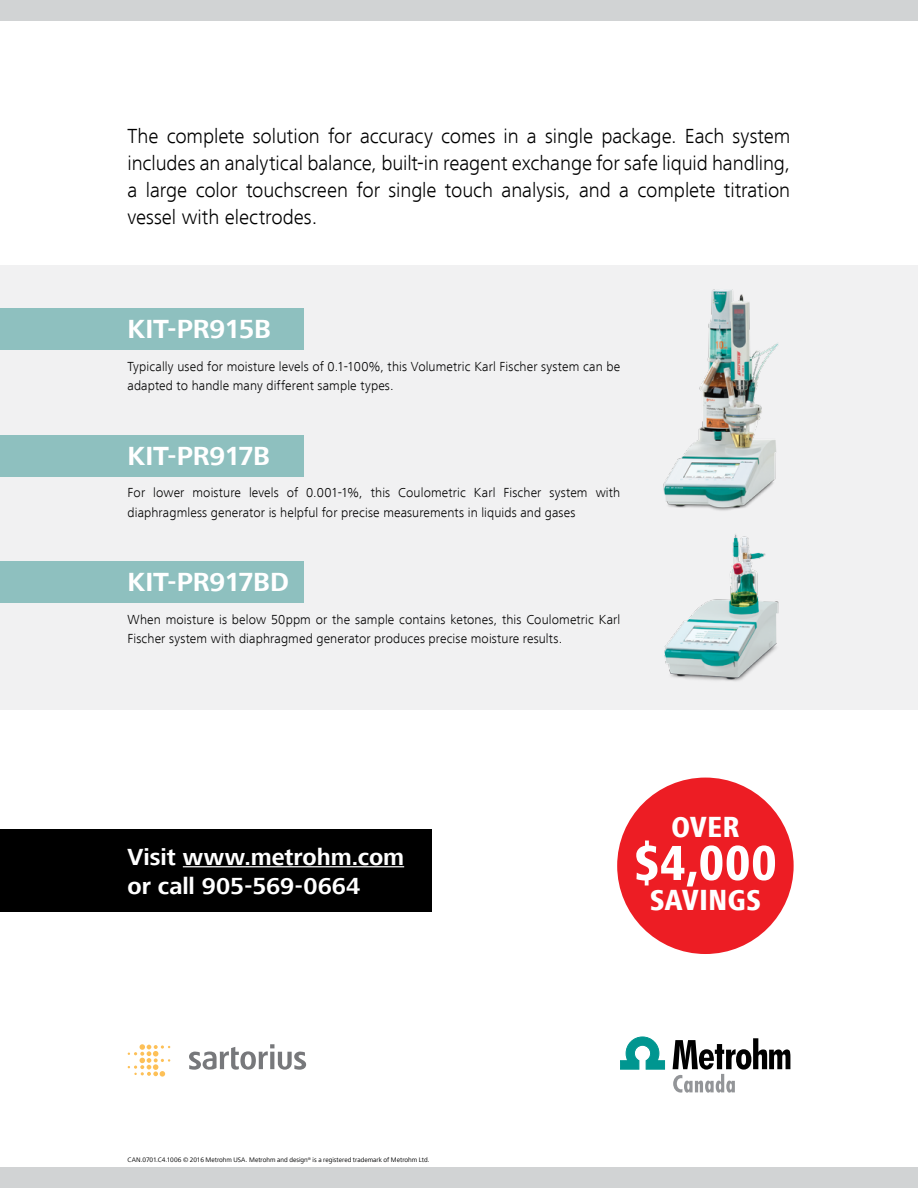
<style>
.page{position:relative;width:918px;height:1188px;background:#fff}
.page>*{position:absolute;margin:0;border:0;box-sizing:border-box;transform-origin:0 0}
.t1{font:800 condensed 51px "Frutiger Next LT";color:#fff}
.t2{font:800 condensed 30px "Frutiger Next LT";color:#fff}
.t3{font:700 27px "Frutiger Next LT";letter-spacing:-.01em;color:#fff}
.t4{font:700 24px/28.8px "Frutiger Next LT";letter-spacing:-.005em;color:#fff}
.t5{font:300 21px/27px "Frutiger Next LT";letter-spacing:-.005em;color:#000;text-align:justify}
.t6{font:300 13.5px/19.5px "Frutiger Next LT";letter-spacing:.01em;color:#000}
.t7{font:6.75px "Frutiger Next LT";color:#000}
</style>
<div class="page">
<div style="left:0;top:0;width:918px;height:21px;background:#d1d3d4"></div>
<div style="left:0;top:1167px;width:918px;height:21px;background:#d1d3d4"></div>
<div style="left:0;top:266px;width:918px;height:444px;background:#f1f1f2"></div>
<div style="left:0;top:435px;width:303px;height:41px;background:#8ec0bf"></div>
<div style="left:0;top:561px;width:303px;height:41px;background:#8ec0bf"></div>
<div style="left:0;top:308px;width:303px;height:42px;background:#8ec0bf"></div>
<svg style="left:620px;top:1037px;width:45px;height:32px"></svg>
<svg style="left:673px;top:1038px;width:117px;height:55px"></svg>
<div style="left:0;top:829px;width:432px;height:83px;background:#000"></div>
<hr style="left:183px;top:866px;width:221px;height:1px;background:#fff">
<svg style="left:189px;top:1044px;width:117px;height:26px"></svg>
<svg style="left:128px;top:1044px;width:42px;height:33px"></svg>
<img style="left:663px;top:289px;width:116px;height:222px">
<img style="left:664px;top:534px;width:115px;height:147px">
<div style="left:617px;top:778px;width:177px;height:176px;background:#ed1d24;border-radius:50%"></div>
<p class="t5" style="left:128px;top:122px;width:664px">The complete solution for accuracy comes in a single package. Each system includes an analytical balance, built-in reagent exchange for safe liquid handling, a large color touchscreen for single touch analysis, and a complete titration vessel with electrodes.</p>
<h3 class="t3" style="left:128px;top:314px;width:145px">KIT-PR915B</h3>
<p class="t6" style="left:128px;top:356px;width:494px">Typically used for moisture levels of 0.1-100%, this Volumetric Karl Fischer system can be adapted to handle many different sample types.</p>
<h3 class="t3" style="left:128px;top:441px;width:144px">KIT-PR917B</h3>
<p class="t6" style="left:128px;top:483px;width:494px">For lower moisture levels of 0.001-1%, this Coulometric Karl Fischer system with diaphragmless generator is helpful for precise measurements in liquids and gases</p>
<h3 class="t3" style="left:128px;top:567px;width:163px">KIT-PR917BD</h3>
<p class="t6" style="left:128px;top:610px;width:494px">When moisture is below 50ppm or the sample contains ketones, this Coulometric Karl<br>Fischer system with diaphragmed generator produces precise moisture results.</p>
<h3 class="t4" style="left:128px;top:843px;width:278px">Visit www.metrohm.com or call 905-569-0664</h3>
<h2 class="t2" style="left:671px;top:810px;width:70px">OVER</h2>
<h1 class="t1" style="left:634px;top:834px;width:144px">$4,000</h1>
<h2 class="t2" style="left:650px;top:883px;width:113px">SAVINGS</h2>
<p class="t7" style="left:128px;top:1157px;width:304px">CAN.0701.C4.1006 © 2016 Metrohm USA. Metrohm and design<sup>®</sup> is a registered trademark of Metrohm Ltd.</p>
</div>
